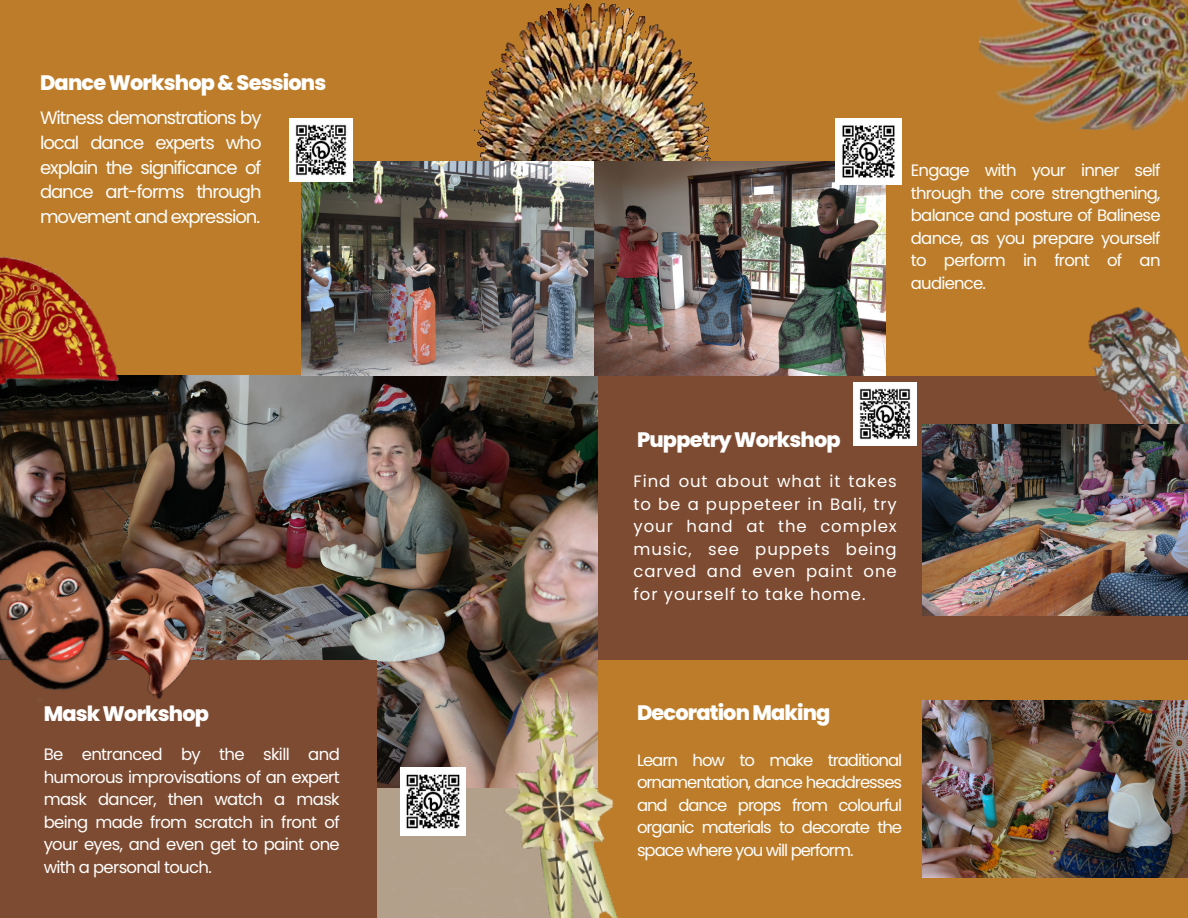
<style>
.page{position:relative;width:1188px;height:918px;background:#fff}
.page>*{position:absolute;margin:0;border:0;box-sizing:border-box;transform-origin:0 0}
.t1{font:800 20.85px "Poppins";letter-spacing:-.04em;color:#fff}
.t2{font:18px/24.8px "Poppins";letter-spacing:-.06em;color:#fff;text-align:justify}
.t3{font:16.5px/22.5px "Poppins";letter-spacing:-.045em;color:#fff;text-align:justify}
</style>
<div class="page">
<div style="left:594px;top:605px;width:594px;height:313px;background:#bc7c29"></div>
<div style="left:0;top:0;width:594px;height:391px;background:#bc7c29"></div>
<div style="left:594px;top:376px;width:594px;height:284px;background:#7c4b31"></div>
<img style="left:0;top:376px;width:597px;height:411px">
<div style="left:0;top:660px;width:377px;height:258px;background:#7c4b31"></div>
<img style="left:401px;top:768px;width:64px;height:61px">
<div style="left:594px;top:0;width:594px;height:376px;background:#bc7c29"></div>
<img style="left:474px;top:3px;width:239px;height:159px">
<img style="left:301px;top:162px;width:584px;height:214px">
<img style="left:1088px;top:306px;width:100px;height:118px">
<img style="left:923px;top:424px;width:265px;height:192px">
<img style="left:923px;top:700px;width:265px;height:178px">
<img style="left:0;top:256px;width:151px;height:172px">
<img style="left:979px;top:0;width:209px;height:131px">
<img style="left:140px;top:547px;width:88px;height:152px">
<img style="left:479px;top:671px;width:139px;height:247px">
<img style="left:0;top:518px;width:140px;height:182px">
<img style="left:854px;top:382px;width:63px;height:63px">
<img style="left:290px;top:118px;width:63px;height:63px">
<img style="left:835px;top:118px;width:67px;height:67px">
<p class="t1" style="left:40px;top:68px;width:288px">DanceWorkshop&amp;Sessions</p>
<p class="t2" style="left:40px;top:105px;width:223px">Witness demonstrations by local dance experts who explain the significance of dance art-forms through movement and expression.</p>
<p class="t1" style="left:44px;top:699px;width:167px">MaskWorkshop</p>
<p class="t3" style="left:44px;top:743px;width:298px">Be entranced by the skill and humorous improvisations of an expert mask dancer, then watch a mask being made from scratch in front of your eyes, and even get to paint one with a personal touch.</p>
<p class="t3" style="left:911px;top:159px;width:251px">Engage with your inner self through the core strengthening, balance and posture of Balinese dance, as you prepare yourself to perform in front of an audience.</p>
<p class="t1" style="left:637px;top:426px;width:205px">PuppetryWorkshop</p>
<p class="t3" style="left:634px;top:470px;width:265px">Find out about what it takes to be a puppeteer in Bali, try your hand at the complex music, see puppets being carved and even paint one for yourself to take home.</p>
<p class="t1" style="left:637px;top:698px;width:195px">DecorationMaking</p>
<p class="t3" style="left:637px;top:749px;width:267px">Learn how to make traditional ornamentation, dance headdresses and dance props from colourful organic materials to decorate the space where you will perform.</p>
</div>
